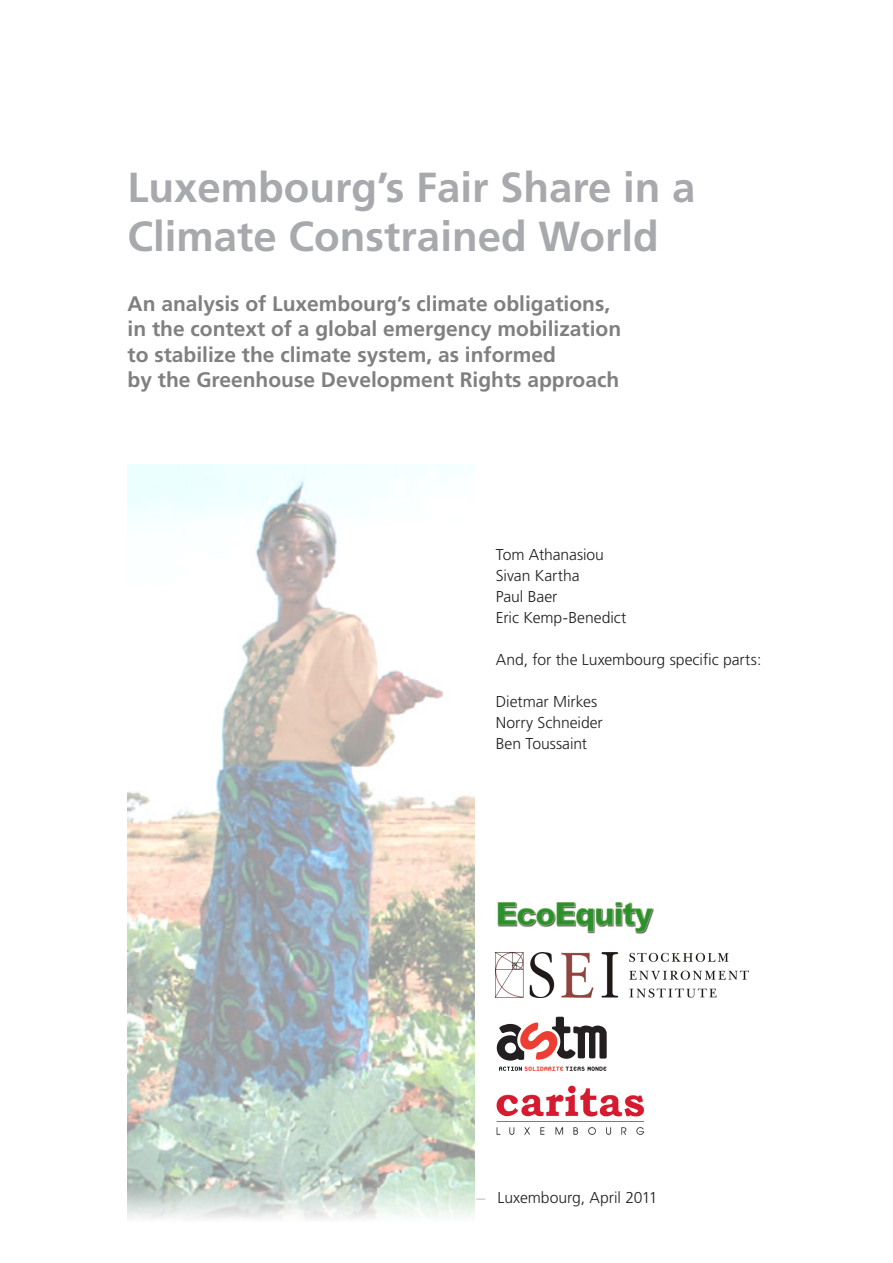
<style>
.page{position:relative;width:893px;height:1263px;background:#fff}
.page>*{position:absolute;margin:0;border:0;box-sizing:border-box;transform-origin:0 0}
.t1{font:700 42px/49.5px "Frutiger";color:#a8a9ad}
.t2{font:700 21px/25.5px "Frutiger";color:#808080}
.t3{font:300 15.75px/21px "Frutiger";letter-spacing:-.005em;color:#231f20}
</style>
<div class="page">
<img style="left:128px;top:465px;width:346px;height:719px">
<svg style="left:127px;top:1184px;width:348px;height:35px"></svg>
<img style="left:495px;top:952px;width:254px;height:46px">
<svg style="left:499px;top:1066px;width:107px;height:5px"></svg>
<svg style="left:497px;top:1017px;width:110px;height:43px"></svg>
<img style="left:497px;top:902px;width:157px;height:32px">
<img style="left:496px;top:1085px;width:149px;height:50px">
<h1 class="t1" style="left:128px;top:162px;width:569px">Luxembourg’s Fair Share in a<br>Climate Constrained World</h1>
<p class="t2" style="left:128px;top:291px;width:495px">An analysis of Luxembourg’s climate obligations, in the context of a global emergency mobilization to stabilize the climate system, as informed<br>by the Greenhouse Development Rights approach</p>
<p class="t3" style="left:496px;top:545px;width:132px">Tom Athanasiou<br>Sivan Kartha<br>Paul Baer<br>Eric Kemp-Benedict</p>
<p class="t3" style="left:496px;top:650px;width:267px">And, for the Luxembourg specific parts:</p>
<p class="t3" style="left:496px;top:692px;width:109px">Dietmar Mirkes<br>Norry Schneider<br>Ben Toussaint</p>
<p class="t3" style="left:497px;top:1187px;width:162px">Luxembourg, April 2011</p>
</div>
